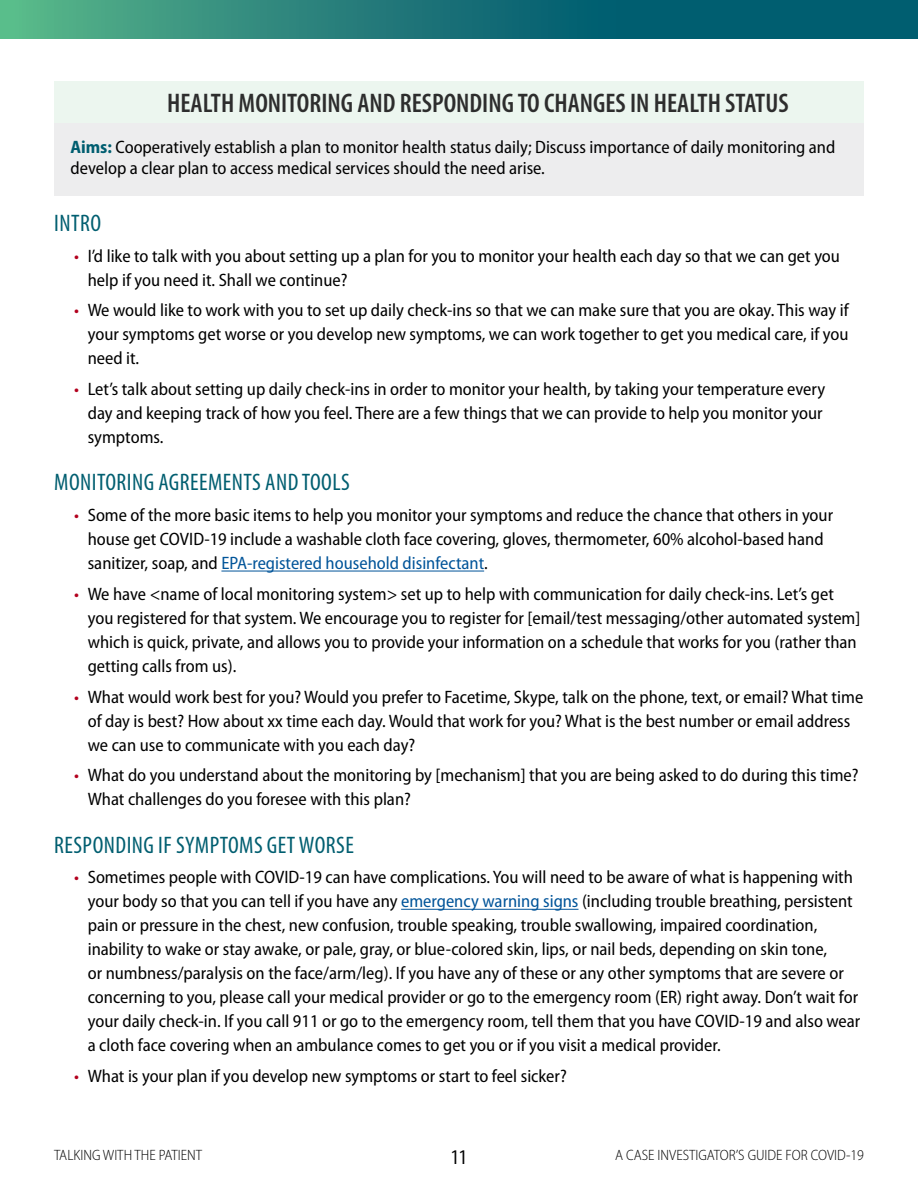
<style>
.page{position:relative;width:918px;height:1188px;background:#fff}
.page>*{position:absolute;margin:0;border:0;box-sizing:border-box;transform-origin:0 0}
.H2_on_GreenTint{font:600 condensed 27px "Myriad Pro";color:#2d2d2d}
.H3_Front_Matter{font:condensed 24px "Myriad Pro";letter-spacing:.02em;color:#005e70}
.t1{font:condensed 21px "Myriad Pro";color:#000}
.p_myriad{font:semi-condensed 18px/24px "Myriad Pro";color:#000}
.t2{font:300 semi-condensed 15px "Myriad Pro";color:#000}
.s1{font-weight:700;color:#005e70}
.s2{color:#b3001e}
.s3{color:#005499}
</style>
<div class="page">
<svg style="left:0;top:0;width:918px;height:38px;background:#1e7978"></svg>
<div style="left:54px;top:123px;width:810px;height:73px;background:#ededee"></div>
<div style="left:54px;top:81px;width:810px;height:42px;background:#ecf6ef"></div>
<hr style="left:221px;top:571px;width:263px;height:1px;background:#005499">
<hr style="left:401px;top:909px;width:178px;height:1px;background:#005499">
<h2 class="H2_on_GreenTint" style="left:167px;top:88px;width:623px">HEALTH MONITORING AND RESPONDING TO CHANGES IN HEALTH STATUS</h2>
<p class="p_myriad" style="left:70px;top:137px;width:766px;line-height:21px"><span class="s1">Aims:</span> Cooperatively establish a plan to monitor health status daily; Discuss importance of daily monitoring and develop a clear plan to access medical services should the need arise.</p>
<h3 class="H3_Front_Matter" style="left:54px;top:210px;width:48px">INTRO</h3>
<p class="p_myriad" style="left:88px;top:244px;width:754px;text-indent:-14px"><span class="s2">•</span> I’d like to talk with you about setting up a plan for you to monitor your health each day so that we can get you help if you need it. Shall we continue?</p>
<p class="p_myriad" style="left:88px;top:299px;width:762px;text-align:justify;text-indent:-14px"><span class="s2">•</span> We would like to work with you to set up daily check-ins so that we can make sure that you are okay. This way if your symptoms get worse or you develop new symptoms, we can work together to get you medical care, if you need it.</p>
<p class="p_myriad" style="left:88px;top:378px;width:739px;text-indent:-14px"><span class="s2">•</span> Let’s talk about setting up daily check-ins in order to monitor your health, by taking your temperature every day and keeping track of how you feel. There are a few things that we can provide to help you monitor your symptoms.</p>
<h3 class="H3_Front_Matter" style="left:54px;top:470px;width:297px">MONITORING AGREEMENTS AND TOOLS</h3>
<p class="p_myriad" style="left:88px;top:504px;width:747px;text-indent:-14px"><span class="s2">•</span> Some of the more basic items to help you monitor your symptoms and reduce the chance that others in your house get COVID-19 include a washable cloth face covering, gloves, thermometer, 60% alcohol-based hand sanitizer, soap, and <span class="s3">EPA-registered household disinfectant</span>.</p>
<p class="p_myriad" style="left:88px;top:582px;width:774px;text-indent:-14px"><span class="s2">•</span> We have &lt;name of local monitoring system&gt; set up to help with communication for daily check-ins. Let’s get you registered for that system. We encourage you to register for [email/test messaging/other automated system] which is quick, private, and allows you to provide your information on a schedule that works for you (rather than getting calls from us).</p>
<p class="p_myriad" style="left:88px;top:685px;width:777px;text-indent:-14px"><span class="s2">•</span> What would work best for you? Would you prefer to Facetime, Skype, talk on the phone, text, or email? What time of day is best? How about xx time each day. Would that work for you? What is the best number or email address we can use to communicate with you each day?</p>
<p class="p_myriad" style="left:88px;top:764px;width:772px;text-indent:-14px"><span class="s2">•</span> What do you understand about the monitoring by [mechanism] that you are being asked to do during this time?<br>What challenges do you foresee with this plan?</p>
<h3 class="H3_Front_Matter" style="left:54px;top:832px;width:301px">RESPONDING IF SYMPTOMS GET WORSE</h3>
<p class="p_myriad" style="left:88px;top:866px;width:774px;text-indent:-14px"><span class="s2">•</span> Sometimes people with COVID-19 can have complications. You will need to be aware of what is happening with your body so that you can tell if you have any <span class="s3">emergency warning signs</span> (including trouble breathing, persistent pain or pressure in the chest, new confusion, trouble speaking, trouble swallowing, impaired coordination, inability to wake or stay awake, or pale, gray, or blue-colored skin, lips, or nail beds, depending on skin tone,<br>or numbness/paralysis on the face/arm/leg). If you have any of these or any other symptoms that are severe or concerning to you, please call your medical provider or go to the emergency room (ER) right away. Don’t wait for your daily check-in. If you call 911 or go to the emergency room, tell them that you have COVID-19 and also wear a cloth face covering when an ambulance comes to get you or if you visit a medical provider.</p>
<p class="p_myriad" style="left:74px;top:1065px;width:494px"><span class="s2">•</span> What is your plan if you develop new symptoms or start to feel sicker?</p>
<p class="t2" style="left:54px;top:1147px;width:150px">TALKING WITH THE PATIENT</p>
<p class="t2" style="left:615px;top:1147px;width:250px">A CASE INVESTIGATOR’S GUIDE FOR COVID-19</p>
<p class="t1" style="left:451px;top:1146px;width:18px">11</p>
</div>
